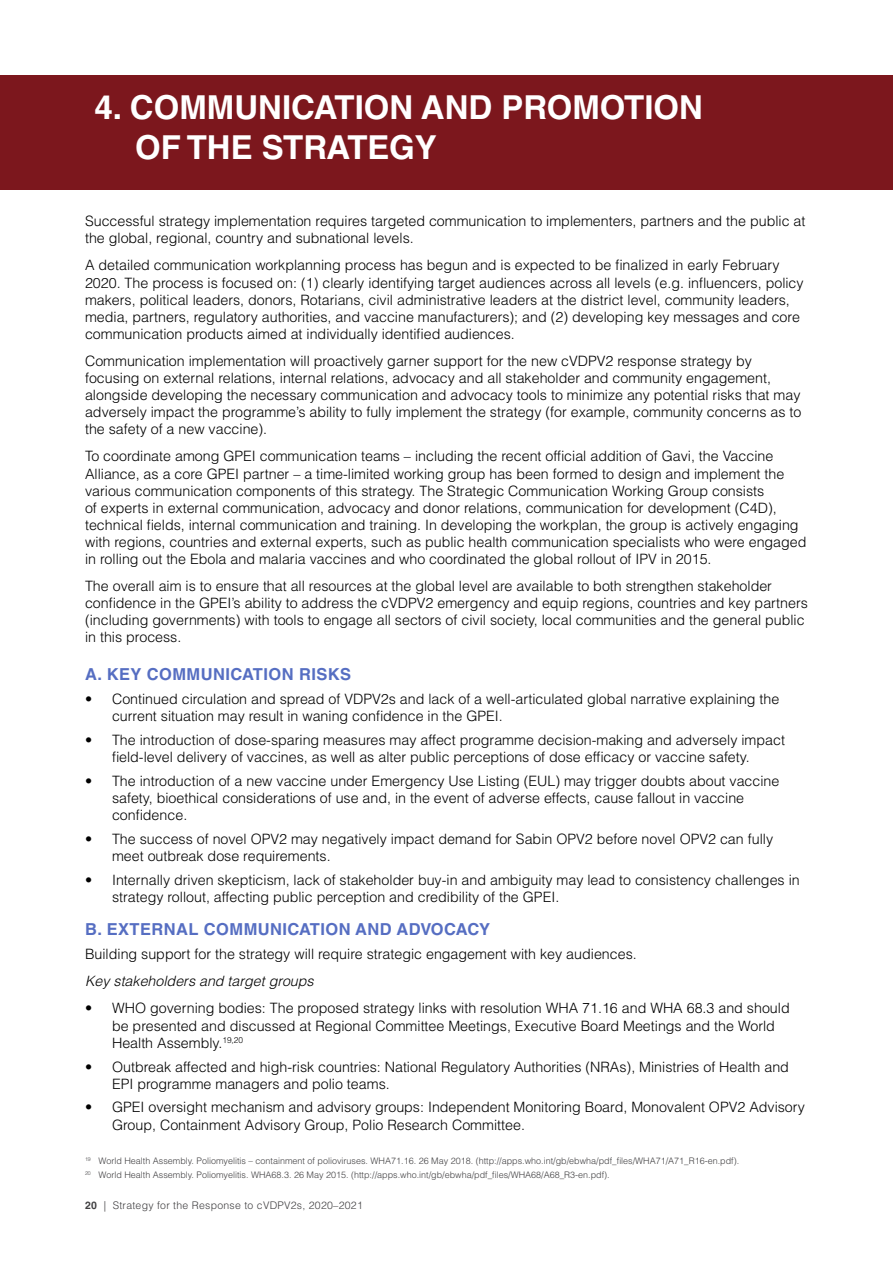
<style>
.page{position:relative;width:893px;height:1263px;background:#fff}
.page>*{position:absolute;margin:0;border:0;box-sizing:border-box;transform-origin:0 0}
.t1{font:700 33px/39.6px "Helvetica LT Std";color:#fff}
.t2{font:700 16.5px "Helvetica LT Std";letter-spacing:.025em;color:#566ec2}
.t3{font:300 14.25px/17.1px "Helvetica LT Std";color:#000}
.t4{font:italic 300 14.25px "Helvetica LT Std";color:#000}
.t5{font:300 10.5px "Helvetica LT Std";letter-spacing:.025em;color:#414042}
.t6{font:300 9px/13.5px "Helvetica LT Std";color:#414042}
.s1{font-weight:700}
</style>
<div class="page">
<div style="left:0;top:75px;width:893px;height:114px;background:#7c171d"></div>
<h1 class="t1" style="left:135px;top:87px;width:570px;text-indent:-40px">4. COMMUNICATION AND PROMOTION<br>OF THE STRATEGY</h1>
<p class="t3" style="left:85px;top:212px;width:722px">Successful strategy implementation requires targeted communication to implementers, partners and the public at the global, regional, country and subnational levels.</p>
<p class="t3" style="left:85px;top:257px;width:720px">A detailed communication workplanning process has begun and is expected to be finalized in early February 2020. The process is focused on: (1) clearly identifying target audiences across all levels (e.g. influencers, policy makers, political leaders, donors, Rotarians, civil administrative leaders at the district level, community leaders, media, partners, regulatory authorities, and vaccine manufacturers); and (2) developing key messages and core communication products aimed at individually identified audiences.</p>
<p class="t3" style="left:85px;top:352px;width:718px">Communication implementation will proactively garner support for the new cVDPV2 response strategy by focusing on external relations, internal relations, advocacy and all stakeholder and community engagement, alongside developing the necessary communication and advocacy tools to minimize any potential risks that may adversely impact the programme’s ability to fully implement the strategy (for example, community concerns as to the safety of a new vaccine).</p>
<p class="t3" style="left:85px;top:448px;width:723px">To coordinate among GPEI communication teams – including the recent official addition of Gavi, the Vaccine Alliance, as a core GPEI partner – a time-limited working group has been formed to design and implement the various communication components of this strategy. The Strategic Communication Working Group consists<br>of experts in external communication, advocacy and donor relations, communication for development (C4D), technical fields, internal communication and training. In developing the workplan, the group is actively engaging with regions, countries and external experts, such as public health communication specialists who were engaged in rolling out the Ebola and malaria vaccines and who coordinated the global rollout of IPV in 2015.</p>
<p class="t3" style="left:85px;top:577px;width:724px">The overall aim is to ensure that all resources at the global level are available to both strengthen stakeholder confidence in the GPEI’s ability to address the cVDPV2 emergency and equip regions, countries and key partners (including governments) with tools to engage all sectors of civil society, local communities and the general public in this process.</p>
<p class="t2" style="left:85px;top:664px;width:268px">A. KEY COMMUNICATION RISKS</p>
<p class="t3" style="left:112px;top:690px;width:669px;text-indent:-27px">• Continued circulation and spread of VDPV2s and lack of a well-articulated global narrative explaining the current situation may result in waning confidence in the GPEI.</p>
<p class="t3" style="left:85px;top:731px;width:701px;text-align:center">• The introduction of dose-sparing measures may affect programme decision-making and adversely impact field-level delivery of vaccines, as well as alter public perceptions of dose efficacy or vaccine safety.</p>
<p class="t3" style="left:112px;top:772px;width:669px;text-indent:-27px">• The introduction of a new vaccine under Emergency Use Listing (EUL) may trigger doubts about vaccine safety, bioethical considerations of use and, in the event of adverse effects, cause fallout in vaccine confidence.</p>
<p class="t3" style="left:112px;top:830px;width:663px;text-indent:-27px">• The success of novel OPV2 may negatively impact demand for Sabin OPV2 before novel OPV2 can fully meet outbreak dose requirements.</p>
<p class="t3" style="left:112px;top:871px;width:689px;text-indent:-27px">• Internally driven skepticism, lack of stakeholder buy-in and ambiguity may lead to consistency challenges in strategy rollout, affecting public perception and credibility of the GPEI.</p>
<p class="t2" style="left:85px;top:919px;width:407px">B. EXTERNAL COMMUNICATION AND ADVOCACY</p>
<p class="t3" style="left:85px;top:945px;width:553px">Building support for the strategy will require strategic engagement with key audiences.</p>
<p class="t4" style="left:85px;top:972px;width:230px">Key stakeholders and target groups</p>
<p class="t3" style="left:112px;top:1000px;width:679px;text-indent:-27px">• WHO governing bodies: The proposed strategy links with resolution WHA 71.16 and WHA 68.3 and should be presented and discussed at Regional Committee Meetings, Executive Board Meetings and the World<br>Health Assembly.<sup>19,20</sup></p>
<p class="t3" style="left:112px;top:1058px;width:678px;text-indent:-27px">• Outbreak affected and high-risk countries: National Regulatory Authorities (NRAs), Ministries of Health and<br>EPI programme managers and polio teams.</p>
<p class="t3" style="left:112px;top:1099px;width:694px;text-indent:-27px">• GPEI oversight mechanism and advisory groups: Independent Monitoring Board, Monovalent OPV2 Advisory<br>Group, Containment Advisory Group, Polio Research Committee.</p>
<p class="t6" style="left:85px;top:1154px;width:656px"><sup>19</sup> World Health Assembly. Poliomyelitis – containment of polioviruses. WHA71.16. 26 May 2018. (http://apps.who.int/gb/ebwha/pdf_files/WHA71/A71_R16-en.pdf).<br><sup>20</sup> World Health Assembly. Poliomyelitis. WHA68.3. 26 May 2015. (http://apps.who.int/gb/ebwha/pdf_files/WHA68/A68_R3-en.pdf).</p>
<p class="t5" style="left:85px;top:1199px;width:279px"><span class="s1">20</span> | Strategy for the Response to cVDPV2s, 2020–2021</p>
</div>
